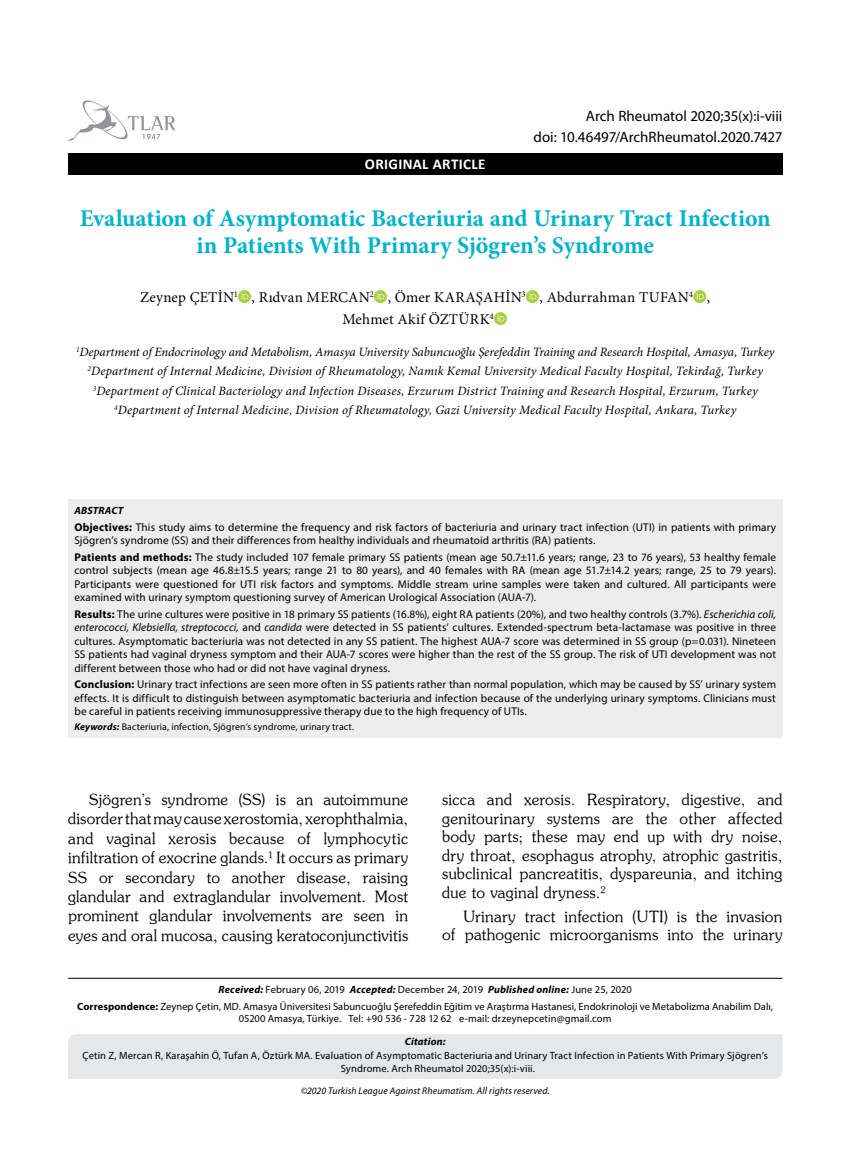
<style>
.page{position:relative;width:859px;height:1170px;background:#fff}
.page>*{position:absolute;margin:0;border:0;box-sizing:border-box;transform-origin:0 0}
.t1{font:700 24px/27px "Minion Pro";letter-spacing:-.005em;color:#00b5cc;text-align:center}
.t2{font:15.45px/19.4px "Souvenir Turk";letter-spacing:.015em;color:#000;text-align:justify}
.t3{font:15px/22.5px "Minion Pro";letter-spacing:.015em;color:#000}
.t4{font:15px "Myriad Pro";color:#000}
.t5{font:700 15px "Calibri";letter-spacing:.02em;color:#fff}
.t6{font:italic 12.75px/19.5px "Minion Pro";letter-spacing:.01em;color:#000;text-align:center}
.t7{font:11.25px/13.5px "Myriad Pro";letter-spacing:.01em;color:#000;text-align:justify}
.t8{font:10.5px/16.8px "Myriad Pro";letter-spacing:.01em;color:#000;text-align:center}
.t9{font:italic 700 10.5px "Myriad Pro";letter-spacing:.02em;color:#000}
.t10{font:9.75px "Myriad Pro";letter-spacing:.015em;color:#000}
.t11{font:italic 9.75px "Myriad Pro";letter-spacing:.01em;color:#000}
.s1{font-weight:700}
.s2{font-style:italic}
.s3{font-weight:700;font-style:italic}
</style>
<div class="page">
<div style="left:68px;top:153px;width:714px;height:21px;background:#000"></div>
<svg style="left:68px;top:100px;width:107px;height:41px"></svg>
<hr style="left:68px;top:977px;width:714px;height:1px;background:#000">
<div style="left:68px;top:499px;width:714px;height:239px;background:#ededee"></div>
<div style="left:68px;top:1034px;width:714px;height:44px;background:#e6e7e8"></div>
<h3 class="t4" style="left:586px;top:107px;width:198px">Arch Rheumatol 2020;35(x):i-viii</h3>
<h3 class="t5" style="left:365px;top:154px;width:122px">ORIGINAL ARTICLE</h3>
<h3 class="t4" style="left:534px;top:127px;width:250px">doi: 10.46497/ArchRheumatol.2020.7427</h3>
<h1 class="t1" style="left:80px;top:204px;width:693px">Evaluation of Asymptomatic Bacteriuria and Urinary Tract Infection in Patients With Primary Sjögren’s Syndrome</h1>
<h3 class="t3" style="left:342px;top:286px;width:369px;text-indent:-202px">Zeynep ÇETİN<sup>1</sup> , Rıdvan MERCAN<sup>2</sup> , Ömer KARAŞAHİN<sup>3</sup> , Abdurrahman TUFAN<sup>4</sup> ,<br>Mehmet Akif ÖZTÜRK<sup>4</sup></h3>
<p class="t6" style="left:76px;top:342px;width:700px"><sup>1</sup>Department of Endocrinology and Metabolism, Amasya University Sabuncuoğlu Şerefeddin Training and Research Hospital, Amasya, Turkey <sup>2</sup>Department of Internal Medicine, Division of Rheumatology, Namık Kemal University Medical Faculty Hospital, Tekirdağ, Turkey <sup>3</sup>Department of Clinical Bacteriology and Infection Diseases, Erzurum District Training and Research Hospital, Erzurum, Turkey <sup>4</sup>Department of Internal Medicine, Division of Rheumatology, Gazi University Medical Faculty Hospital, Ankara, Turkey</p>
<p class="t9" style="left:74px;top:504px;width:50px">ABSTRACT</p>
<p class="t7" style="left:74px;top:520px;width:703px"><span class="s1">Objectives:</span> This study aims to determine the frequency and risk factors of bacteriuria and urinary tract infection (UTI) in patients with primary<br>Sjögren’s syndrome (SS) and their differences from healthy individuals and rheumatoid arthritis (RA) patients.</p>
<p class="t7" style="left:74px;top:550px;width:703px"><span class="s1">Patients and methods:</span> The study included 107 female primary SS patients (mean age 50.7±11.6 years; range, 23 to 76 years), 53 healthy female control subjects (mean age 46.8±15.5 years; range 21 to 80 years), and 40 females with RA (mean age 51.7±14.2 years; range, 25 to 79 years).<br>Participants were questioned for UTI risk factors and symptoms. Middle stream urine samples were taken and cultured. All participants were examined with urinary symptom questioning survey of American Urological Association (AUA-7).</p>
<p class="t7" style="left:74px;top:607px;width:703px"><span class="s1">Results:</span> The urine cultures were positive in 18 primary SS patients (16.8%), eight RA patients (20%), and two healthy controls (3.7%). <span class="s2">Escherichia coli, enterococci, Klebsiella, streptococci,</span> and <span class="s2">candida</span> were detected in SS patients’ cultures. Extended-spectrum beta-lactamase was positive in three cultures. Asymptomatic bacteriuria was not detected in any SS patient. The highest AUA-7 score was determined in SS group (p=0.031). Nineteen SS patients had vaginal dryness symptom and their AUA-7 scores were higher than the rest of the SS group. The risk of UTI development was not different between those who had or did not have vaginal dryness.</p>
<p class="t7" style="left:74px;top:677px;width:703px"><span class="s1">Conclusion:</span> Urinary tract infections are seen more often in SS patients rather than normal population, which may be caused by SS’ urinary system effects. It is difficult to distinguish between asymptomatic bacteriuria and infection because of the underlying urinary symptoms. Clinicians must be careful in patients receiving immunosuppressive therapy due to the high frequency of UTIs.</p>
<p class="t10" style="left:74px;top:720px;width:281px"><span class="s3">Keywords:</span> Bacteriuria, infection, Sjögren’s syndrome, urinary tract.</p>
<p class="t2" style="left:68px;top:789px;width:342px;text-indent:21px">Sjögren’s syndrome (SS) is an autoimmune disorder that may cause xerostomia, xerophthalmia, and vaginal xerosis because of lymphocytic infiltration of exocrine glands.<sup>1</sup> It occurs as primary SS or secondary to another disease, raising glandular and extraglandular involvement. Most prominent glandular involvements are seen in eyes and oral mucosa, causing keratoconjunctivitis</p>
<p class="t2" style="left:442px;top:789px;width:342px;line-height:18.6px">sicca and xerosis. Respiratory, digestive, and genitourinary systems are the other affected body parts; these may end up with dry noise, dry throat, esophagus atrophy, atrophic gastritis, subclinical pancreatitis, dyspareunia, and itching due to vaginal dryness.<sup>2</sup></p>
<h2 class="t2" style="left:442px;top:906px;width:342px;line-height:18.6px;text-align:right">Urinary tract infection (UTI) is the invasion<br>of pathogenic microorganisms into the urinary</h2>
<p class="t8" style="left:77px;top:980px;width:697px"><span class="s3">Received:</span> February 06, 2019 <span class="s3">Accepted:</span> December 24, 2019 <span class="s3">Published online:</span> June 25, 2020<br><span class="s1">Correspondence:</span> Zeynep Çetin, MD. Amasya Üniversitesi Sabuncuoğlu Şerefeddin Eğitim ve Araştırma Hastanesi, Endokrinoloji ve Metabolizma Anabilim Dalı,</p>
<p class="t8" style="left:239px;top:1009px;width:374px">05200 Amasya, Türkiye. Tel: +90 536 - 728 12 62 e-mail: drzeynepcetin@gmail.com</p>
<p class="t9" style="left:405px;top:1034px;width:42px">Citation:</p>
<p class="t8" style="left:341px;top:1049px;width:428px;line-height:12.6px;text-align:left;text-indent:-258px">Çetin Z, Mercan R, Karaşahin Ö, Tufan A, Öztürk MA. Evaluation of Asymptomatic Bacteriuria and Urinary Tract Infection in Patients With Primary Sjögren’s<br>Syndrome. Arch Rheumatol 2020;35(x):i-viii.</p>
<p class="t11" style="left:301px;top:1084px;width:251px">©2020 Turkish League Against Rheumatism. All rights reserved.</p>
</div>
